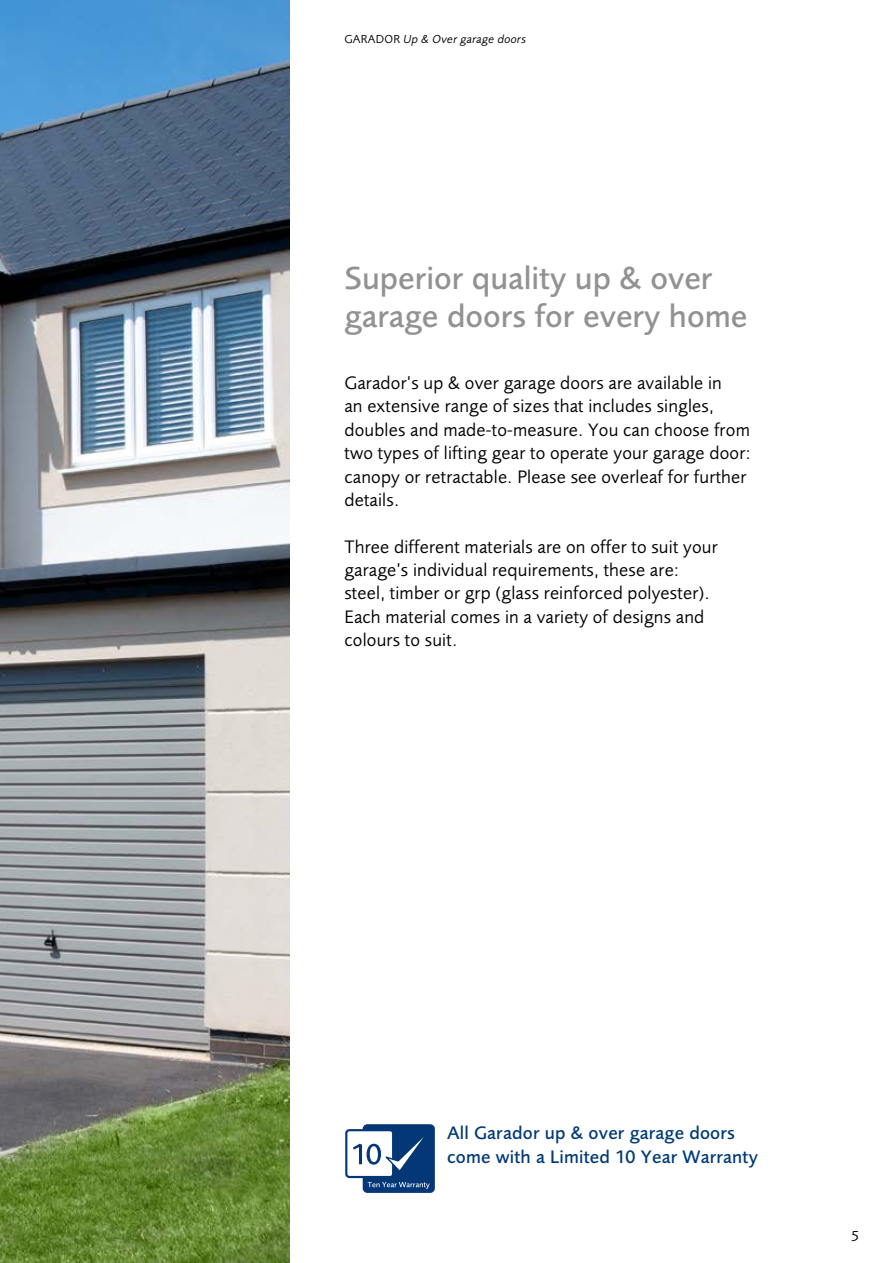
<style>
.page{position:relative;width:893px;height:1263px;background:#fff}
.page>*{position:absolute;margin:0;border:0;box-sizing:border-box;transform-origin:0 0}
.t1{font:500 33px/38.2px "Foundry Sans";color:#929292}
.t2{font:18.75px/23.4px "Foundry Sans";letter-spacing:.01em;color:#000}
.t3{font:500 18.75px/23.4px "Foundry Sans";letter-spacing:.01em;color:#003a78}
.t4{font:15px "Foundry Sans";color:#000}
.t5{font:italic 12px "Foundry Sans";letter-spacing:.02em;color:#000}
.s1{font-style:normal}
</style>
<div class="page">
<img style="left:0;top:0;width:289px;height:1263px">
<div style="left:363px;top:1124px;width:72px;height:69px;background:#033776;border-radius:5px"></div>
<div style="left:346px;top:1130px;width:47px;height:47px;background:#fff;border-radius:3px"></div>
<div style="left:345px;top:1129px;width:49px;height:49px;border:2px solid #033776;border-radius:3px"></div>
<svg style="left:353px;top:1124px;width:82px;height:49px"></svg>
<svg style="left:368px;top:1182px;width:62px;height:7px"></svg>
<p class="t5" style="left:344px;top:32px;width:183px"><span class="s1">GARADOR</span> Up &amp; Over garage doors</p>
<h1 class="t1" style="left:344px;top:259px;width:404px">Superior quality up &amp; over garage doors for every home</h1>
<p class="t2" style="left:344px;top:371px;width:408px">Garador’s up &amp; over garage doors are available in<br>an extensive range of sizes that includes singles, doubles and made-to-measure. You can choose from two types of lifting gear to operate your garage door: canopy or retractable. Please see overleaf for further details.</p>
<p class="t2" style="left:344px;top:535px;width:375px">Three different materials are on offer to suit your garage’s individual requirements, these are: steel, timber or grp (glass reinforced polyester).<br>Each material comes in a variety of designs and colours to suit.</p>
<p class="t3" style="left:447px;top:1121px;width:312px">All Garador up &amp; over garage doors come with a Limited 10 Year Warranty</p>
<p class="t4" style="left:851px;top:1228px;width:9px">5</p>
</div>
